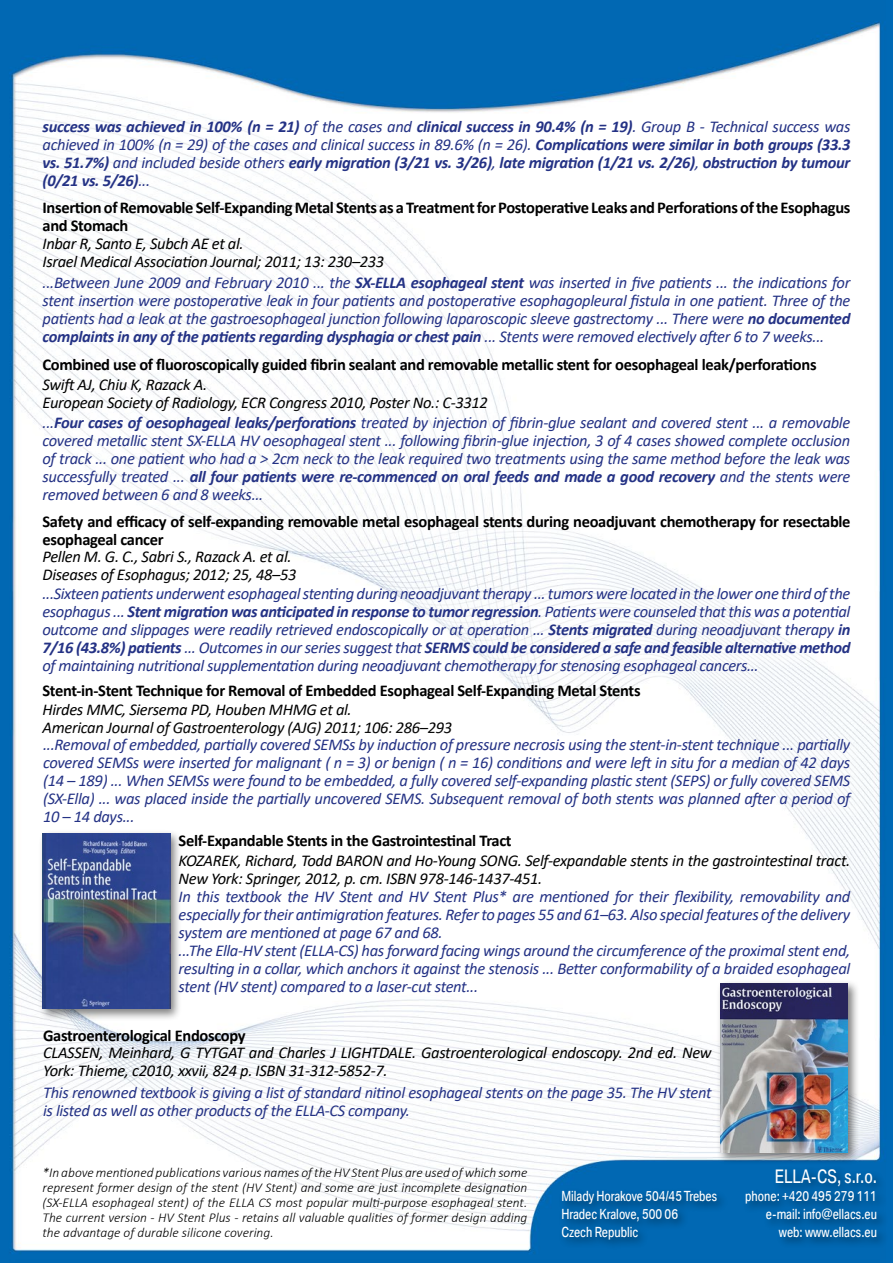
<style>
.page{position:relative;width:893px;height:1263px;background:#fff}
.page>*{position:absolute;margin:0;border:0;box-sizing:border-box;transform-origin:0 0}
.t1{font:condensed 18px "BMW Type";color:#fff}
.t2{font:italic 16.5px/18px "Calibri";letter-spacing:-.02em;color:#243285;text-align:justify}
.t3{font:italic 16.5px/18px "Calibri";letter-spacing:-.02em;color:#000}
.t4{font:700 16.5px/18px "Calibri";letter-spacing:-.02em;color:#000}
.t5{font:italic 700 16.5px/18px "Calibri";letter-spacing:-.02em;color:#243285;text-align:justify}
.t6{font:italic 300 13.5px/15px "Calibri";color:#000;text-align:justify}
.t7{font:condensed 13.5px "BMW Type";color:#fff}
.s1{font-weight:400}
.s2{font-weight:700}
</style>
<div class="page">
<img style="left:0;top:0;width:893px;height:1263px">
<div style="left:559px;top:1165px;width:330px;height:85px;background:#000;opacity:.5"></div>
<svg style="left:43px;top:518px;width:824px;height:48px"></svg>
<svg style="left:28px;top:516px;width:837px;height:47px"></svg>
<div style="left:43px;top:516px;width:807px;height:32px;background:#fff"></div>
<div style="left:44px;top:588px;width:824px;height:104px;background:#fff"></div>
<div style="left:28px;top:573px;width:837px;height:116px;background:#fff"></div>
<div style="left:44px;top:739px;width:825px;height:103px;background:#fff"></div>
<div style="left:29px;top:724px;width:837px;height:115px;background:#fff"></div>
<div style="left:180px;top:891px;width:688px;height:122px;background:#fff"></div>
<div style="left:165px;top:876px;width:701px;height:133px;background:#fff"></div>
<div style="left:44px;top:1087px;width:685px;height:50px;background:#fff"></div>
<svg style="left:29px;top:1072px;width:687px;height:62px"></svg>
<div style="left:44px;top:1087px;width:668px;height:32px;background:#fff"></div>
<div style="left:43px;top:277px;width:825px;height:85px;background:#fff"></div>
<div style="left:28px;top:262px;width:837px;height:98px;background:#fff"></div>
<div style="left:44px;top:416px;width:824px;height:102px;background:#fff"></div>
<div style="left:28px;top:402px;width:836px;height:114px;background:#fff"></div>
<div style="left:44px;top:121px;width:824px;height:85px;background:#fff"></div>
<div style="left:28px;top:106px;width:837px;height:97px;background:#fff"></div>
<div style="left:716px;top:979px;width:144px;height:186px;background:#000;opacity:.52"></div>
<img style="left:720px;top:983px;width:128px;height:170px">
<div style="left:39px;top:829px;width:143px;height:192px;background:#000;opacity:.5"></div>
<img style="left:43px;top:833px;width:127px;height:176px">
<p class="t5" style="left:43px;top:117px;width:809px">success was achieved in 100% (n = 21) <span class="s1">of the cases and</span> clinical success in 90.4% (n = 19)<span class="s1">. Group B - Technical success was achieved in 100% (n = 29) of the cases and clinical success in 89.6% (n = 26).</span> Complications were similar in both groups (33.3 vs. 51.7%) <span class="s1">and included beside others</span> early migration (3/21 vs. 3/26)<span class="s1">,</span> late migration (1/21 vs. 2/26)<span class="s1">,</span> obstruction by tumour (0/21 vs. 5/26)<span class="s1">...</span></p>
<p class="t4" style="left:43px;top:198px;width:809px">Insertion of Removable Self-Expanding Metal Stents as a Treatment for Postoperative Leaks and Perforations of the Esophagus and Stomach</p>
<p class="t3" style="left:43px;top:234px;width:343px">Inbar R, Santo E, Subch AE et al.<br>Israel Medical Association Journal; 2011; 13: 230–233</p>
<p class="t2" style="left:43px;top:273px;width:809px">...Between June 2009 and February 2010 ... the <span class="s2">SX-ELLA esophageal stent</span> was inserted in five patients ... the indications for stent insertion were postoperative leak in four patients and postoperative esophagopleural fistula in one patient. Three of the patients had a leak at the gastroesophageal junction following laparoscopic sleeve gastrectomy ... There were <span class="s2">no documented complaints in any of the patients regarding dysphagia or chest pain</span> ... Stents were removed electively after 6 to 7 weeks...</p>
<p class="t4" style="left:43px;top:355px;width:775px">Combined use of fluoroscopically guided fibrin sealant and removable metallic stent for oesophageal leak/perforations</p>
<p class="t3" style="left:43px;top:375px;width:447px">Swift AJ, Chiu K, Razack A.<br>European Society of Radiology, ECR Congress 2010, Poster No.: C-3312</p>
<p class="t2" style="left:43px;top:413px;width:809px">...<span class="s2">Four cases of oesophageal leaks/perforations</span> treated by injection of fibrin-glue sealant and covered stent ... a removable covered metallic stent SX-ELLA HV oesophageal stent ... following fibrin-glue injection, 3 of 4 cases showed complete occlusion of track ... one patient who had a &gt; 2cm neck to the leak required two treatments using the same method before the leak was successfully treated ... <span class="s2">all four patients were re-commenced on oral feeds and made a good recovery</span> and the stents were removed between 6 and 8 weeks...</p>
<p class="t4" style="left:43px;top:512px;width:810px">Safety and efficacy of self-expanding removable metal esophageal stents during neoadjuvant chemotherapy for resectable esophageal cancer</p>
<p class="t3" style="left:43px;top:547px;width:255px">Pellen M. G. C., Sabri S., Razack A. et al.<br>Diseases of Esophagus; 2012; 25, 48–53</p>
<p class="t2" style="left:43px;top:584px;width:809px">...Sixteen patients underwent esophageal stenting during neoadjuvant therapy ... tumors were located in the lower one third of the esophagus ... <span class="s2">Stent migration was anticipated in response to tumor regression</span>. Patients were counseled that this was a potential outcome and slippages were readily retrieved endoscopically or at operation ... <span class="s2">Stents migrated</span> during neoadjuvant therapy <span class="s2">in 7/16 (43.8%) patients</span> ... Outcomes in our series suggest that <span class="s2">SERMS could be considered a safe and feasible alternative method </span>of maintaining nutritional supplementation during neoadjuvant chemotherapy for stenosing esophageal cancers...</p>
<p class="t4" style="left:43px;top:681px;width:600px">Stent-in-Stent Technique for Removal of Embedded Esophageal Self-Expanding Metal Stents</p>
<p class="t3" style="left:43px;top:700px;width:411px">Hirdes MMC, Siersema PD, Houben MHMG et al.<br>American Journal of Gastroenterology (AJG) 2011; 106: 286–293</p>
<p class="t2" style="left:43px;top:735px;width:809px">...Removal of embedded, partially covered SEMSs by induction of pressure necrosis using the stent-in-stent technique ... partially covered SEMSs were inserted for malignant ( n = 3) or benign ( n = 16) conditions and were left in situ for a median of 42 days (14 – 189) ... When SEMSs were found to be embedded, a fully covered self-expanding plastic stent (SEPS) or fully covered SEMS (SX‑Ella) ... was placed inside the partially uncovered SEMS. Subsequent removal of both stents was planned after a period of 10 – 14 days...</p>
<p class="t4" style="left:179px;top:831px;width:335px">Self-Expandable Stents in the Gastrointestinal Tract</p>
<p class="t3" style="left:179px;top:850px;width:673px">KOZAREK, Richard, Todd BARON and Ho-Young SONG. Self-expandable stents in the gastrointestinal tract.<br>New York: Springer, 2012, p. cm. ISBN 978-146-1437-451.</p>
<p class="t2" style="left:179px;top:887px;width:673px;text-align:left">In this textbook the HV Stent and HV Stent Plus* are mentioned for their flexibility, removability and especially for their antimigration features. Refer to pages 55 and 61–63. Also special features of the delivery system are mentioned at page 67 and 68.<br>...The Ella-HV stent (ELLA-CS) has forward facing wings around the circumference of the proximal stent end, resulting in a collar, which anchors it against the stenosis ... Better conformability of a braided esophageal stent (HV stent) compared to a laser-cut stent...</p>
<p class="t4" style="left:43px;top:1026px;width:204px">Gastroenterological Endoscopy</p>
<p class="t3" style="left:43px;top:1043px;width:670px">CLASSEN, Meinhard, G TYTGAT and Charles J LIGHTDALE. Gastroenterological endoscopy. 2nd ed. New<br>York: Thieme, c2010, xxvii, 824 p. ISBN 31-312-5852-7.</p>
<p class="t2" style="left:43px;top:1083px;width:670px">This renowned textbook is giving a list of standard nitinol esophageal stents on the page 35. The HV stent is listed as well as other products of the ELLA-CS company.</p>
<p class="t6" style="left:43px;top:1165px;width:486px">*In above mentioned publications various names of the HV Stent Plus are used of which some represent former design of the stent (HV Stent) and some are just incomplete designation (SX-ELLA esophageal stent) of the ELLA CS most popular multi-purpose esophageal stent.<br>The current version - HV Stent Plus - retains all valuable qualities of former design adding the advantage of durable silicone covering.</p>
<p class="t1" style="left:775px;top:1164px;width:104px">ELLA-CS, s.r.o.</p>
<p class="t7" style="left:561px;top:1187px;width:157px">Milady Horakove 504/45 Trebes</p>
<p class="t7" style="left:745px;top:1187px;width:133px">phone: +420 495 279 111</p>
<p class="t7" style="left:561px;top:1205px;width:118px">Hradec Kralove, 500 06</p>
<p class="t7" style="left:766px;top:1205px;width:113px">e-mail: info@ellacs.eu</p>
<p class="t7" style="left:561px;top:1223px;width:78px">Czech Republic</p>
<p class="t7" style="left:779px;top:1223px;width:100px">web: www.ellacs.eu</p>
</div>
